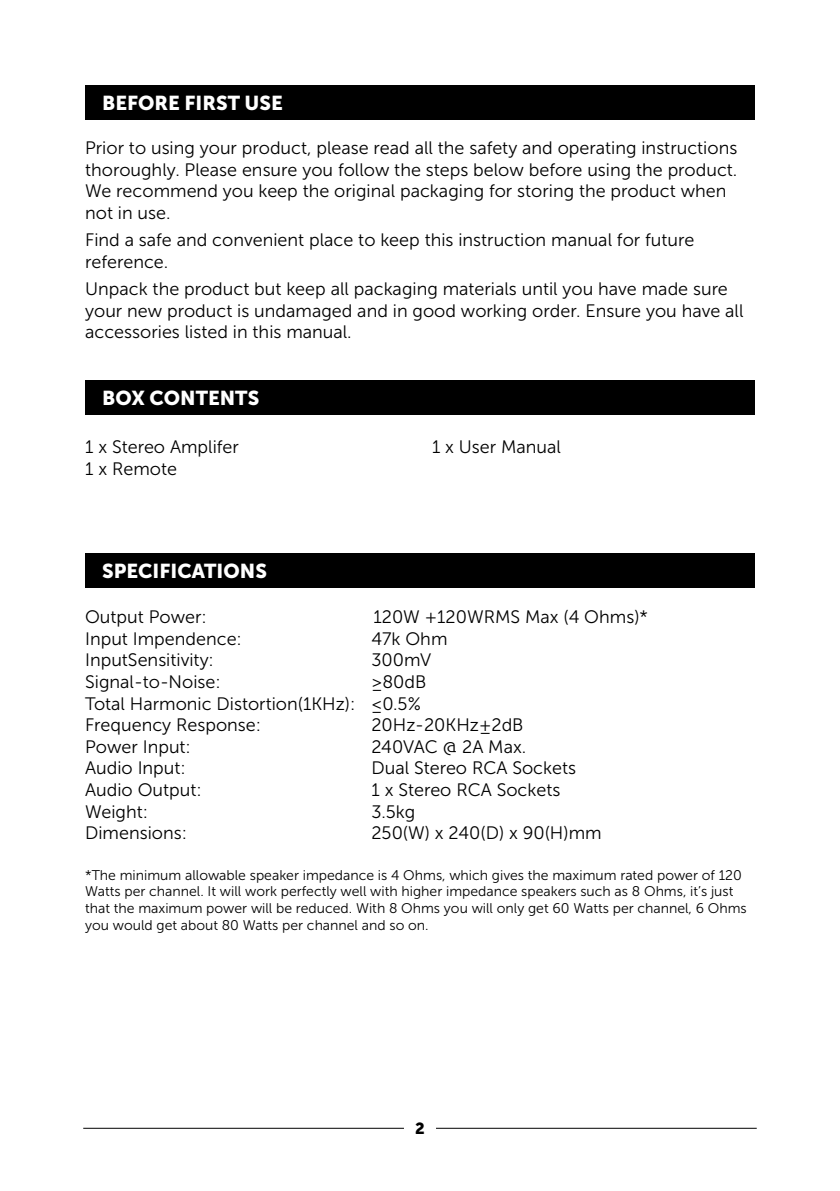
<style>
.page{position:relative;width:840px;height:1191px;background:#fff}
.page>*{position:absolute;margin:0;border:0;box-sizing:border-box;transform-origin:0 0}
.t1{font:20px "Museo Sans 900";color:#fff}
.t2{font:18px/21.6px "Museo Sans 300";color:#000}
.t3{font:16px "Museo Sans 900";color:#000}
.t4{font:14px/16.8px "Museo Sans 300";color:#000}
</style>
<div class="page">
<hr style="left:83px;top:1128px;width:321px;height:1px;background:#000">
<hr style="left:436px;top:1128px;width:320px;height:1px;background:#000">
<div style="left:85px;top:380px;width:669px;height:35px;background:#000"></div>
<div style="left:85px;top:85px;width:669px;height:35px;background:#000"></div>
<div style="left:85px;top:553px;width:669px;height:34px;background:#000"></div>
<p class="t1" style="left:102px;top:92px;width:182px">BEFORE FIRST USE</p>
<p class="t2" style="left:85px;top:137px;width:653px">Prior to using your product, please read all the safety and operating instructions thoroughly. Please ensure you follow the steps below before using the product.<br>We recommend you keep the original packaging for storing the product when not in use.</p>
<p class="t2" style="left:85px;top:229px;width:610px">Find a safe and convenient place to keep this instruction manual for future reference.</p>
<p class="t2" style="left:85px;top:278px;width:659px">Unpack the product but keep all packaging materials until you have made sure your new product is undamaged and in good working order. Ensure you have all accessories listed in this manual.</p>
<p class="t1" style="left:102px;top:386px;width:158px">BOX CONTENTS</p>
<p class="t2" style="left:85px;top:436px;width:155px">1 x Stereo Amplifer<br>1 x Remote</p>
<p class="t2" style="left:432px;top:436px;width:130px">1 x User Manual</p>
<p class="t1" style="left:102px;top:559px;width:166px">SPECIFICATIONS</p>
<p class="t2" style="left:85px;top:606px;width:123px">Output Power:</p>
<p class="t2" style="left:373px;top:606px;width:276px">120W +120WRMS Max (4 Ohms)*</p>
<p class="t2" style="left:85px;top:628px;width:158px">Input Impendence:</p>
<p class="t2" style="left:371px;top:628px;width:77px">47k Ohm</p>
<p class="t2" style="left:85px;top:649px;width:130px">InputSensitivity:</p>
<p class="t2" style="left:371px;top:649px;width:61px">300mV</p>
<p class="t2" style="left:85px;top:671px;width:137px">Signal-to-Noise:</p>
<p class="t2" style="left:85px;top:671px;width:342px;text-indent:286px">≥80dB<br>Total Harmonic Distortion(1KHz): ≤0.5%<br>Frequency Response:</p>
<p class="t2" style="left:371px;top:714px;width:153px">20Hz-20KHz±2dB</p>
<p class="t2" style="left:85px;top:736px;width:107px">Power Input:</p>
<p class="t2" style="left:371px;top:736px;width:156px">240VAC @ 2A Max.</p>
<p class="t2" style="left:85px;top:757px;width:102px">Audio Input:</p>
<p class="t2" style="left:371px;top:757px;width:206px">Dual Stereo RCA Sockets</p>
<p class="t2" style="left:85px;top:779px;width:118px">Audio Output:</p>
<p class="t2" style="left:371px;top:779px;width:190px">1 x Stereo RCA Sockets</p>
<p class="t2" style="left:85px;top:800px;width:64px">Weight:</p>
<p class="t2" style="left:371px;top:800px;width:45px">3.5kg</p>
<p class="t2" style="left:85px;top:822px;width:103px">Dimensions:</p>
<p class="t2" style="left:371px;top:822px;width:231px">250(W) x 240(D) x 90(H)mm</p>
<p class="t4" style="left:85px;top:866px;width:662px">*The minimum allowable speaker impedance is 4 Ohms, which gives the maximum rated power of 120<br>Watts per channel. It will work perfectly well with higher impedance speakers such as 8 Ohms, it’s just that the maximum power will be reduced. With 8 Ohms you will only get 60 Watts per channel, 6 Ohms you would get about 80 Watts per channel and so on.</p>
<p class="t3" style="left:415px;top:1119px;width:11px">2</p>
</div>
